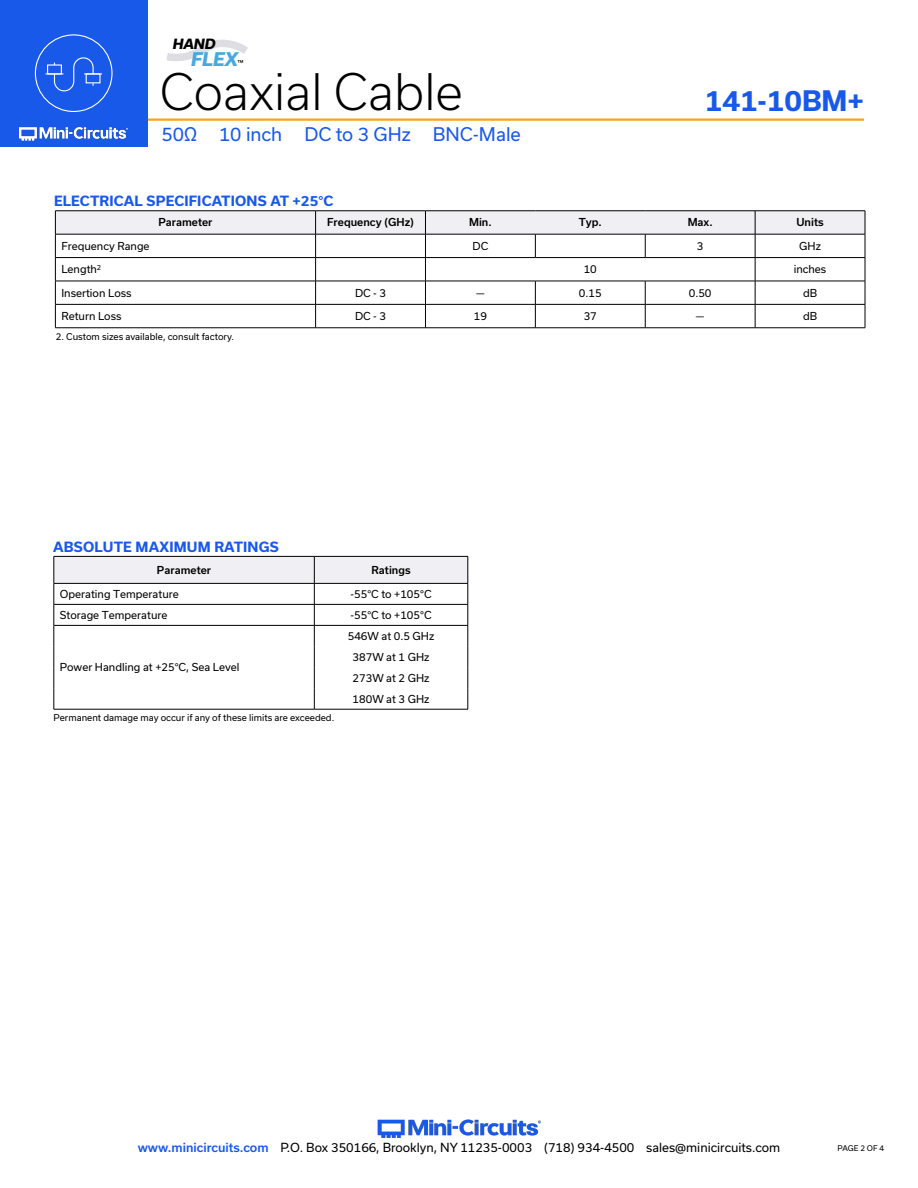
<style>
.page{position:relative;width:918px;height:1188px;background:#fff}
.page>*{position:absolute;margin:0;border:0;box-sizing:border-box;transform-origin:0 0}
.t1{font:300 48px "Usual";color:#000}
.t2{font:700 27px "Usual";color:#1859ea}
.t3{font:18px "Usual";color:#1859ea}
.t4{font:italic 800 18px "Usual";color:#48a8de}
.Blue_Headers{font:700 13.5px "Usual";letter-spacing:.015em;color:#1859ea}
.t5{font:italic 800 13.5px "Usual";color:#000}
.t6{font:12px "Usual";color:#000}
.Table_Body_Left_Justified{font:10.5px "Usual";color:#000}
.Table_Body_Center{font:10.5px "Usual";color:#000}
.Table_Header_Center{font:500 10.5px "Usual";color:#000}
.Notes{font:9px "Usual";color:#000}
.t7{font:7.5px "Usual";color:#000}
.s1{font-weight:500;color:#1859ea}
</style>
<div class="page">
<hr style="left:111px;top:118px;width:753px;height:3px;background:#faa21b">
<div style="left:0;top:0;width:147px;height:147px;background:#1859ea"></div>
<img style="left:18px;top:126px;width:111px;height:15px">
<div style="left:35px;top:34px;width:77px;height:78px;border:1px solid #fff;border-radius:50%"></div>
<svg style="left:46px;top:57px;width:56px;height:35px"></svg>
<img style="left:377px;top:1119px;width:164px;height:19px">
<svg style="left:166px;top:39px;width:82px;height:22px"></svg>
<svg style="left:55px;top:211px;width:811px;height:117px"></svg>
<hr style="left:755px;top:304px;width:110px;height:1px;background:#000">
<hr style="left:55px;top:328px;width:261px;height:1px;background:#000">
<hr style="left:316px;top:328px;width:109px;height:1px;background:#000">
<hr style="left:425px;top:328px;width:110px;height:1px;background:#000">
<hr style="left:535px;top:328px;width:110px;height:1px;background:#000">
<hr style="left:645px;top:328px;width:110px;height:1px;background:#000">
<hr style="left:755px;top:328px;width:110px;height:1px;background:#000">
<div style="left:54px;top:556px;width:260px;height:27px;background:#efeff4"></div>
<div style="left:314px;top:556px;width:154px;height:27px;background:#efeff4"></div>
<hr style="left:314px;top:604px;width:154px;height:1px;background:#000">
<hr style="left:314px;top:625px;width:154px;height:1px;background:#000">
<hr style="left:314px;top:556px;width:154px;height:1px;background:#000">
<hr style="left:314px;top:583px;width:154px;height:1px;background:#000">
<hr style="left:54px;top:556px;width:260px;height:1px;background:#000">
<hr style="left:54px;top:583px;width:260px;height:1px;background:#000">
<hr style="left:54px;top:604px;width:260px;height:1px;background:#000">
<hr style="left:54px;top:625px;width:260px;height:1px;background:#000">
<svg style="left:54px;top:557px;width:1px;height:152px"></svg>
<svg style="left:314px;top:557px;width:1px;height:152px"></svg>
<hr style="left:54px;top:709px;width:260px;height:1px;background:#000">
<svg style="left:468px;top:557px;width:1px;height:152px"></svg>
<hr style="left:314px;top:709px;width:154px;height:1px;background:#000">
<p class="t5" style="left:173px;top:36px;width:44px">HAND</p>
<h3 class="t4" style="left:191px;top:49px;width:48px">FLEX</h3>
<p class="Notes" style="left:238px;top:58px;width:7px">™</p>
<h1 class="t1" style="left:160px;top:64px;width:305px">Coaxial Cable</h1>
<h3 class="t3" style="left:161px;top:124px;width:361px">50Ω 10 inch DC to 3 GHz BNC-Male</h3>
<h2 class="t2" style="left:705px;top:85px;width:161px">141-10BM+</h2>
<p class="Blue_Headers" style="left:54px;top:193px;width:281px">ELECTRICAL SPECIFICATIONS AT +25°C</p>
<p class="Table_Header_Center" style="left:158px;top:216px;width:56px">Parameter</p>
<p class="Table_Header_Center" style="left:327px;top:216px;width:88px">Frequency (GHz)</p>
<p class="Table_Header_Center" style="left:469px;top:216px;width:24px">Min.</p>
<p class="Table_Header_Center" style="left:579px;top:216px;width:25px">Typ.</p>
<p class="Table_Header_Center" style="left:688px;top:216px;width:26px">Max.</p>
<p class="Table_Header_Center" style="left:796px;top:216px;width:29px">Units</p>
<p class="Table_Body_Left_Justified" style="left:61px;top:240px;width:90px">Frequency Range</p>
<p class="Table_Body_Center" style="left:473px;top:240px;width:17px">DC</p>
<p class="Table_Body_Center" style="left:697px;top:240px;width:8px">3</p>
<p class="Table_Body_Center" style="left:799px;top:240px;width:23px">GHz</p>
<p class="Table_Body_Left_Justified" style="left:61px;top:263px;width:41px">Length<sup>2</sup></p>
<p class="Table_Body_Center" style="left:584px;top:263px;width:15px">10</p>
<p class="Table_Body_Center" style="left:794px;top:263px;width:34px">inches</p>
<p class="Table_Body_Left_Justified" style="left:61px;top:287px;width:72px">Insertion Loss</p>
<p class="Table_Body_Center" style="left:355px;top:287px;width:33px">DC - 3</p>
<p class="Table_Body_Center" style="left:476px;top:287px;width:10px">—</p>
<p class="Table_Body_Center" style="left:579px;top:287px;width:24px">0.15</p>
<p class="Table_Body_Center" style="left:689px;top:287px;width:24px">0.50</p>
<p class="Table_Body_Center" style="left:803px;top:287px;width:16px">dB</p>
<p class="Table_Body_Left_Justified" style="left:61px;top:310px;width:62px">Return Loss</p>
<p class="Table_Body_Center" style="left:355px;top:310px;width:33px">DC - 3</p>
<p class="Table_Body_Center" style="left:474px;top:310px;width:15px">19</p>
<p class="Table_Body_Center" style="left:584px;top:310px;width:15px">37</p>
<p class="Table_Body_Center" style="left:696px;top:310px;width:10px">—</p>
<p class="Table_Body_Center" style="left:803px;top:310px;width:16px">dB</p>
<p class="Notes" style="left:56px;top:331px;width:180px">2. Custom sizes available, consult factory.</p>
<p class="Blue_Headers" style="left:53px;top:539px;width:227px">ABSOLUTE MAXIMUM RATINGS</p>
<p class="Table_Header_Center" style="left:157px;top:564px;width:56px">Parameter</p>
<p class="Table_Header_Center" style="left:372px;top:564px;width:41px">Ratings</p>
<p class="Table_Body_Left_Justified" style="left:60px;top:588px;width:120px">Operating Temperature</p>
<p class="Table_Body_Center" style="left:351px;top:588px;width:83px">-55°C to +105°C</p>
<p class="Table_Body_Left_Justified" style="left:60px;top:609px;width:109px">Storage Temperature</p>
<p class="Table_Body_Center" style="left:351px;top:609px;width:83px">-55°C to +105°C</p>
<p class="Table_Body_Left_Justified" style="left:60px;top:661px;width:181px">Power Handling at +25°C, Sea Level</p>
<p class="Notes" style="left:54px;top:713px;width:282px">Permanent damage may occur if any of these limits are exceeded.</p>
<p class="Table_Body_Center" style="left:348px;top:630px;width:88px">546W at 0.5 GHz</p>
<p class="Table_Body_Center" style="left:353px;top:651px;width:79px">387W at 1 GHz</p>
<p class="Table_Body_Center" style="left:353px;top:672px;width:79px">273W at 2 GHz</p>
<p class="Table_Body_Center" style="left:353px;top:693px;width:79px">180W at 3 GHz</p>
<p class="t6" style="left:138px;top:1141px;width:644px"><span class="s1">www.minicircuits.com</span> P.O. Box 350166, Brooklyn, NY 11235-0003 (718) 934-4500 sales@minicircuits.com</p>
<p class="t7" style="left:838px;top:1144px;width:48px">PAGE 2 OF 4</p>
</div>
